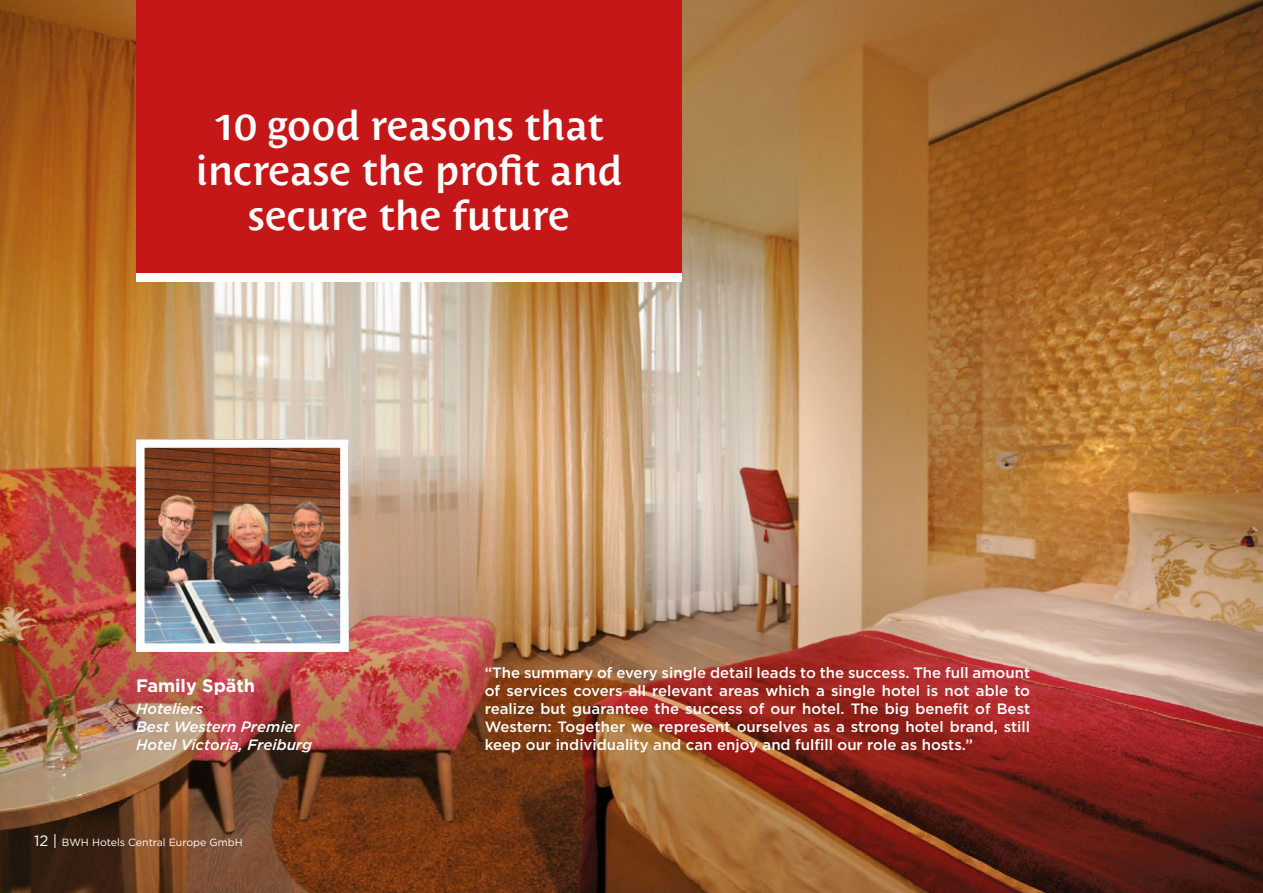
<style>
.page{position:relative;width:1263px;height:893px;background:#fff}
.page>*{position:absolute;margin:0;border:0;box-sizing:border-box;transform-origin:0 0}
.t1{font:600 40.5px/45px "Costa Std";color:#fff;text-align:center}
.t2{font:700 18px "Gotham";color:#fff}
.t3{font:500 15px/18px "Gotham";color:#fff;text-align:justify}
.t4{font:italic 500 15px/18px "Gotham";color:#fff}
.t5{font:10.5px "Gotham";color:#fff}
.s1{font-size:15px}
</style>
<div class="page">
<img style="left:0;top:0;width:1263px;height:893px">
<div style="left:136px;top:0;width:545px;height:281px;background:#c51718"></div>
<div style="left:136px;top:273px;width:545px;height:8px;background:#fff"></div>
<img style="left:146px;top:449px;width:193px;height:193px">
<div style="left:136px;top:439px;width:213px;height:213px;border:9px solid #fff"></div>
<h1 class="t1" style="left:195px;top:106px;width:428px">10 good reasons that increase the profit and secure the future</h1>
<p class="t2" style="left:136px;top:677px;width:121px">Family Späth</p>
<p class="t4" style="left:136px;top:700px;width:177px">Hoteliers<br>Best Western Premier<br>Hotel Victoria, Freiburg</p>
<p class="t5" style="left:34px;top:838px;width:210px"><span class="s1">12 |</span> BWH Hotels Central Europe GmbH</p>
<p class="t3" style="left:485px;top:664px;width:547px">“The summary of every single detail leads to the success. The full amount of services covers all relevant areas which a single hotel is not able to realize but guarantee the success of our hotel. The big benefit of Best Western: Together we represent ourselves as a strong hotel brand, still keep our individuality and can enjoy and fulfill our role as hosts.”</p>
</div>
